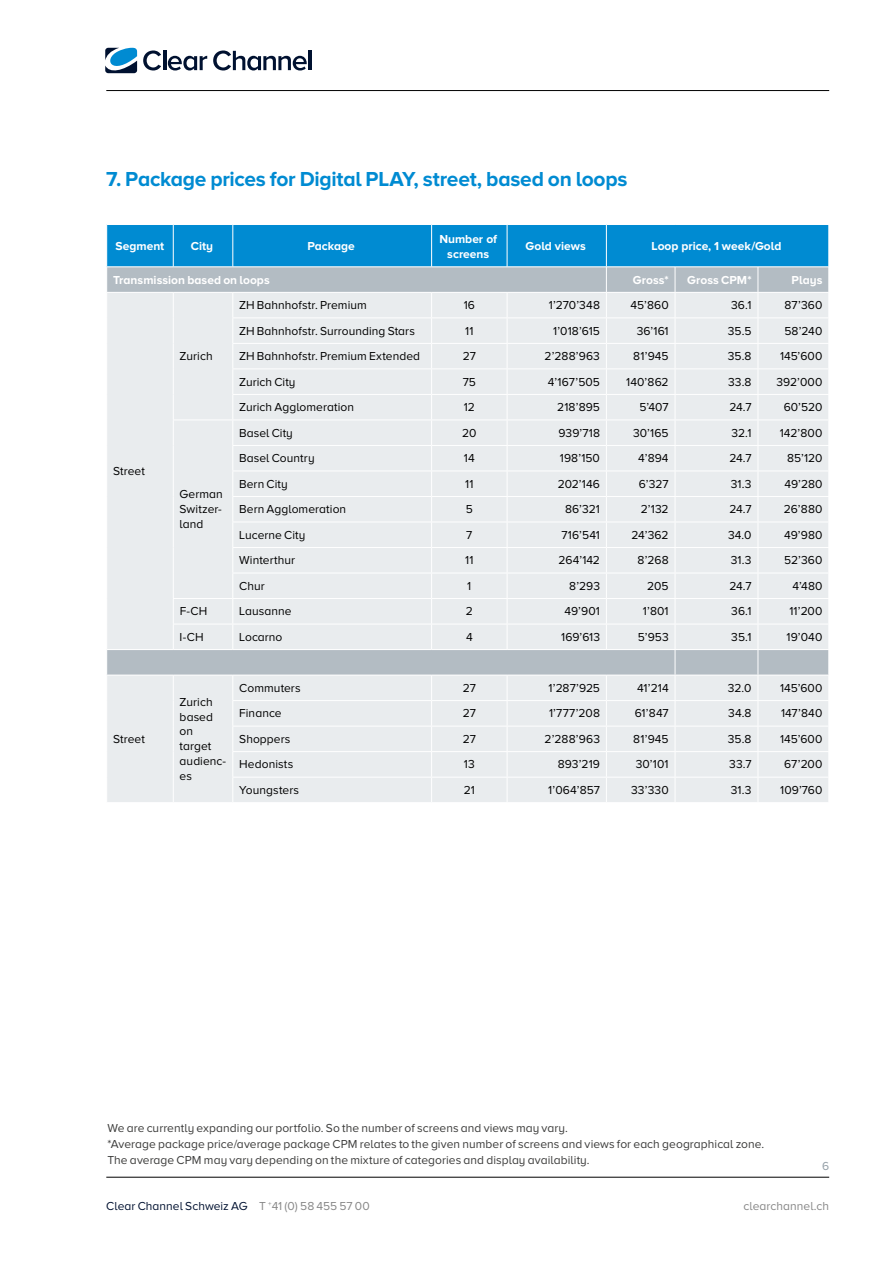
<style>
.page{position:relative;width:893px;height:1263px;background:#fff}
.page>*{position:absolute;margin:0;border:0;box-sizing:border-box;transform-origin:0 0}
.t1{font:700 21px "Proxima Nova A";letter-spacing:-.01em;color:#008bd2}
.t2{font:12px/14.9px "Proxima Nova A";letter-spacing:.005em;color:#000;text-align:justify}
.t3{font:12px/16.2px "Proxima Nova A";letter-spacing:.005em;color:#3c3c3b}
.t4{font:700 12px/14.4px "Proxima Nova A";color:#fff;text-align:center}
.t5{font:12px "Proxima Nova A";letter-spacing:.005em;color:#001130}
.t6{font:12px "Proxima Nova A";letter-spacing:.005em;color:#878787}
.t7{font:12px "Proxima Nova A";color:#949fa7}
.s1{color:#878787}
</style>
<div class="page">
<hr style="left:106px;top:90px;width:723px;height:1px;background:#000">
<hr style="left:106px;top:1177px;width:723px;height:1px;background:#000">
<svg style="left:143px;top:50px;width:18px;height:20px"></svg>
<hr style="left:163px;top:51px;width:3px;height:19px;background:#001130">
<svg style="left:168px;top:56px;width:39px;height:14px"></svg>
<svg style="left:213px;top:50px;width:94px;height:20px"></svg>
<hr style="left:309px;top:51px;width:3px;height:19px;background:#001130">
<svg style="left:105px;top:48px;width:32px;height:25px"></svg>
<svg style="left:107px;top:225px;width:722px;height:577px;background:#d4e1e9"></svg>
<hr style="left:173px;top:225px;width:1px;height:42px;background:#fff">
<hr style="left:233px;top:225px;width:1px;height:42px;background:#fff">
<hr style="left:431px;top:225px;width:1px;height:42px;background:#fff">
<hr style="left:507px;top:225px;width:1px;height:42px;background:#fff">
<hr style="left:606px;top:225px;width:1px;height:42px;background:#fff">
<hr style="left:106px;top:267px;width:67px;height:1px;background:#fff">
<hr style="left:173px;top:267px;width:60px;height:1px;background:#fff">
<hr style="left:233px;top:267px;width:199px;height:1px;background:#fff">
<hr style="left:432px;top:267px;width:75px;height:1px;background:#fff">
<hr style="left:507px;top:267px;width:99px;height:1px;background:#fff">
<hr style="left:606px;top:267px;width:69px;height:1px;background:#fff">
<hr style="left:675px;top:267px;width:83px;height:1px;background:#fff">
<hr style="left:758px;top:267px;width:71px;height:1px;background:#fff">
<h1 class="t1" style="left:106px;top:167px;width:523px">7. Package prices for Digital PLAY, street, based on loops</h1>
<p class="t4" style="left:116px;top:239px;width:50px">Segment</p>
<p class="t4" style="left:191px;top:239px;width:24px">City</p>
<p class="t4" style="left:307px;top:239px;width:49px">Package</p>
<p class="t4" style="left:439px;top:232px;width:59px">Number of screens</p>
<p class="t4" style="left:526px;top:239px;width:62px">Gold views</p>
<p class="t4" style="left:651px;top:239px;width:132px">Loop price, 1 week/Gold</p>
<p class="t4" style="left:113px;top:272px;width:158px">Transmission based on loops</p>
<p class="t4" style="left:633px;top:272px;width:37px">Gross*</p>
<p class="t4" style="left:687px;top:272px;width:66px">Gross CPM*</p>
<p class="t4" style="left:792px;top:272px;width:32px">Plays</p>
<p class="t2" style="left:113px;top:463px;width:33px">Street</p>
<p class="t2" style="left:113px;top:731px;width:33px">Street</p>
<p class="t2" style="left:180px;top:349px;width:35px">Zurich</p>
<p class="t2" style="left:180px;top:487px;width:45px">German Switzer&shy;land</p>
<p class="t2" style="left:239px;top:298px;width:129px">ZH Bahnhofstr. Premium</p>
<p class="t2" style="left:464px;top:298px;width:13px">16</p>
<p class="t2" style="left:549px;top:298px;width:53px">1’270’348</p>
<p class="t2" style="left:631px;top:298px;width:40px">45’860</p>
<p class="t2" style="left:731px;top:298px;width:22px">36.1</p>
<p class="t2" style="left:785px;top:298px;width:39px">87’360</p>
<p class="t2" style="left:239px;top:323px;width:177px">ZH Bahnhofstr. Surrounding Stars</p>
<p class="t2" style="left:465px;top:323px;width:10px">11</p>
<p class="t2" style="left:553px;top:323px;width:48px">1’018’615</p>
<p class="t2" style="left:637px;top:323px;width:33px">36’161</p>
<p class="t2" style="left:728px;top:323px;width:25px">35.5</p>
<p class="t2" style="left:784px;top:323px;width:40px">58’240</p>
<p class="t2" style="left:239px;top:349px;width:182px">ZH Bahnhofstr. Premium Extended</p>
<p class="t2" style="left:463px;top:349px;width:15px">27</p>
<p class="t2" style="left:545px;top:349px;width:57px">2’288’963</p>
<p class="t2" style="left:633px;top:349px;width:37px">81’945</p>
<p class="t2" style="left:728px;top:349px;width:25px">35.8</p>
<p class="t2" style="left:780px;top:349px;width:44px">145’600</p>
<p class="t2" style="left:239px;top:374px;width:58px">Zurich City</p>
<p class="t2" style="left:463px;top:374px;width:15px">75</p>
<p class="t2" style="left:548px;top:374px;width:54px">4’167’505</p>
<p class="t2" style="left:626px;top:374px;width:44px">140’862</p>
<p class="t2" style="left:728px;top:374px;width:25px">33.8</p>
<p class="t2" style="left:776px;top:374px;width:47px">392’000</p>
<p class="t2" style="left:239px;top:400px;width:116px">Zurich Agglomeration</p>
<p class="t2" style="left:464px;top:400px;width:13px">12</p>
<p class="t2" style="left:557px;top:400px;width:44px">218’895</p>
<p class="t2" style="left:639px;top:400px;width:31px">5’407</p>
<p class="t2" style="left:729px;top:400px;width:24px">24.7</p>
<p class="t2" style="left:784px;top:400px;width:40px">60’520</p>
<p class="t2" style="left:239px;top:425px;width:55px">Basel City</p>
<p class="t2" style="left:462px;top:425px;width:16px">20</p>
<p class="t2" style="left:559px;top:425px;width:43px">939’718</p>
<p class="t2" style="left:633px;top:425px;width:37px">30’165</p>
<p class="t2" style="left:731px;top:425px;width:22px">32.1</p>
<p class="t2" style="left:780px;top:425px;width:44px">142’800</p>
<p class="t2" style="left:239px;top:451px;width:77px">Basel Country</p>
<p class="t2" style="left:464px;top:451px;width:12px">14</p>
<p class="t2" style="left:560px;top:451px;width:42px">198’150</p>
<p class="t2" style="left:638px;top:451px;width:32px">4’894</p>
<p class="t2" style="left:729px;top:451px;width:24px">24.7</p>
<p class="t2" style="left:787px;top:451px;width:37px">85’120</p>
<p class="t2" style="left:239px;top:476px;width:50px">Bern City</p>
<p class="t2" style="left:465px;top:476px;width:10px">11</p>
<p class="t2" style="left:558px;top:476px;width:44px">202’146</p>
<p class="t2" style="left:639px;top:476px;width:31px">6’327</p>
<p class="t2" style="left:731px;top:476px;width:22px">31.3</p>
<p class="t2" style="left:784px;top:476px;width:40px">49’280</p>
<p class="t2" style="left:239px;top:502px;width:109px">Bern Agglomeration</p>
<p class="t2" style="left:466px;top:502px;width:9px">5</p>
<p class="t2" style="left:565px;top:502px;width:36px">86’321</p>
<p class="t2" style="left:641px;top:502px;width:29px">2’132</p>
<p class="t2" style="left:729px;top:502px;width:24px">24.7</p>
<p class="t2" style="left:784px;top:502px;width:40px">26’880</p>
<p class="t2" style="left:239px;top:527px;width:68px">Lucerne City</p>
<p class="t2" style="left:466px;top:527px;width:8px">7</p>
<p class="t2" style="left:562px;top:527px;width:40px">716’541</p>
<p class="t2" style="left:632px;top:527px;width:39px">24’362</p>
<p class="t2" style="left:728px;top:527px;width:25px">34.0</p>
<p class="t2" style="left:784px;top:527px;width:40px">49’980</p>
<p class="t2" style="left:239px;top:553px;width:57px">Winterthur</p>
<p class="t2" style="left:465px;top:553px;width:10px">11</p>
<p class="t2" style="left:559px;top:553px;width:43px">264’142</p>
<p class="t2" style="left:637px;top:553px;width:33px">8’268</p>
<p class="t2" style="left:731px;top:553px;width:22px">31.3</p>
<p class="t2" style="left:784px;top:553px;width:40px">52’360</p>
<p class="t2" style="left:239px;top:578px;width:27px">Chur</p>
<p class="t2" style="left:467px;top:578px;width:6px">1</p>
<p class="t2" style="left:569px;top:578px;width:32px">8’293</p>
<p class="t2" style="left:647px;top:578px;width:23px">205</p>
<p class="t2" style="left:729px;top:578px;width:24px">24.7</p>
<p class="t2" style="left:792px;top:578px;width:32px">4’480</p>
<p class="t2" style="left:180px;top:604px;width:29px">F-CH</p>
<p class="t2" style="left:239px;top:604px;width:54px">Lausanne</p>
<p class="t2" style="left:466px;top:604px;width:9px">2</p>
<p class="t2" style="left:564px;top:604px;width:37px">49’901</p>
<p class="t2" style="left:643px;top:604px;width:27px">1’801</p>
<p class="t2" style="left:731px;top:604px;width:22px">36.1</p>
<p class="t2" style="left:789px;top:604px;width:35px">11’200</p>
<p class="t2" style="left:180px;top:629px;width:26px">I-CH</p>
<p class="t2" style="left:239px;top:629px;width:45px">Locarno</p>
<p class="t2" style="left:466px;top:629px;width:8px">4</p>
<p class="t2" style="left:561px;top:629px;width:40px">169’613</p>
<p class="t2" style="left:638px;top:629px;width:32px">5’953</p>
<p class="t2" style="left:731px;top:629px;width:22px">35.1</p>
<p class="t2" style="left:787px;top:629px;width:37px">19’040</p>
<p class="t2" style="left:180px;top:694px;width:48px;text-align:left">Zurich based on target audienc&shy;es</p>
<p class="t2" style="left:239px;top:680px;width:63px">Commuters</p>
<p class="t2" style="left:463px;top:680px;width:15px">27</p>
<p class="t2" style="left:549px;top:680px;width:53px">1’287’925</p>
<p class="t2" style="left:637px;top:680px;width:33px">41’214</p>
<p class="t2" style="left:728px;top:680px;width:25px">32.0</p>
<p class="t2" style="left:780px;top:680px;width:44px">145’600</p>
<p class="t2" style="left:239px;top:706px;width:44px">Finance</p>
<p class="t2" style="left:463px;top:706px;width:15px">27</p>
<p class="t2" style="left:549px;top:706px;width:52px">1’777’208</p>
<p class="t2" style="left:635px;top:706px;width:35px">61’847</p>
<p class="t2" style="left:728px;top:706px;width:25px">34.8</p>
<p class="t2" style="left:781px;top:706px;width:43px">147’840</p>
<p class="t2" style="left:239px;top:731px;width:53px">Shoppers</p>
<p class="t2" style="left:463px;top:731px;width:15px">27</p>
<p class="t2" style="left:545px;top:731px;width:57px">2’288’963</p>
<p class="t2" style="left:633px;top:731px;width:37px">81’945</p>
<p class="t2" style="left:728px;top:731px;width:25px">35.8</p>
<p class="t2" style="left:780px;top:731px;width:44px">145’600</p>
<p class="t2" style="left:239px;top:757px;width:56px">Hedonists</p>
<p class="t2" style="left:464px;top:757px;width:12px">13</p>
<p class="t2" style="left:558px;top:757px;width:44px">893’219</p>
<p class="t2" style="left:636px;top:757px;width:34px">30’101</p>
<p class="t2" style="left:729px;top:757px;width:24px">33.7</p>
<p class="t2" style="left:784px;top:757px;width:40px">67’200</p>
<p class="t2" style="left:239px;top:782px;width:61px">Youngsters</p>
<p class="t2" style="left:464px;top:782px;width:13px">21</p>
<p class="t2" style="left:548px;top:782px;width:53px">1’064’857</p>
<p class="t2" style="left:631px;top:782px;width:39px">33’330</p>
<p class="t2" style="left:731px;top:782px;width:22px">31.3</p>
<p class="t2" style="left:780px;top:782px;width:44px">109’760</p>
<p class="t3" style="left:107px;top:1119px;width:658px">We are currently expanding our portfolio. So the number of screens and views may vary.<br>*Average package price/average package CPM relates to the given number of screens and views for each geographical zone.<br>The average CPM may vary depending on the mixture of categories and display availability.</p>
<p class="t7" style="left:822px;top:1159px;width:9px">6</p>
<p class="t5" style="left:106px;top:1200px;width:265px">Clear Channel Schweiz AG <span class="s1">T</span> <sup>+</sup><span class="s1">41 (0) 58 455 57 00</span></p>
<p class="t6" style="left:744px;top:1200px;width:87px">clearchannel.ch</p>
</div>
